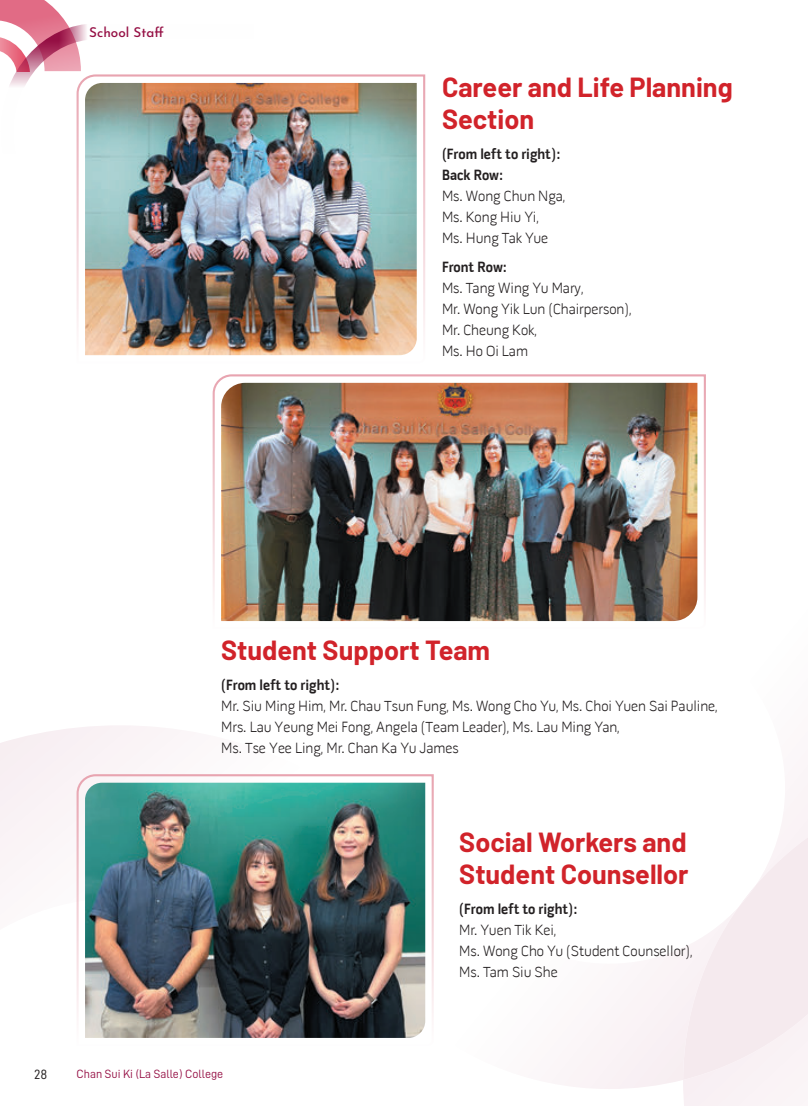
<style>
.page{position:relative;width:808px;height:1106px;background:#fff}
.page>*{position:absolute;margin:0;border:0;box-sizing:border-box;transform-origin:0 0}
.SA-title{font:700 27px/31.5px "Barlow";color:#d1232a}
.SA{font:300 15px "Pill Gothic 600 mg";color:#231f20;scale:.95 1}
.From_left_to_right{font:700 15px "Pill Gothic 600 mg";color:#231f20;scale:.95 1}
.t1{font:500 13.5px "Josefin Sans";color:#950f44}
.t2{font:13.5px "D DIN PRO Regular";color:#231f20}
.t3{font:12px "D DIN PRO Regular";color:#950f44}
</style>
<div class="page">
<svg style="left:0;top:0;width:87px;height:86px"></svg>
<div style="left:0;top:726px;width:166px;height:143px;background:#faf3f6"></div>
<svg style="left:564px;top:948px;width:119px;height:141px;fill:#faf4f6"></svg>
<svg style="left:683px;top:783px;width:125px;height:323px;fill:#faf3f6"></svg>
<svg style="left:683px;top:789px;width:125px;height:291px;fill:#f8f0f4"></svg>
<svg style="left:212px;top:374px;width:494px;height:248px"></svg>
<img style="left:221px;top:383px;width:476px;height:238px">
<svg style="left:75px;top:773px;width:359px;height:265px"></svg>
<img style="left:85px;top:782px;width:340px;height:255px">
<svg style="left:75px;top:73px;width:351px;height:283px"></svg>
<img style="left:85px;top:83px;width:332px;height:272px">
<p class="t1" style="left:89px;top:21px;width:76px">School Staff</p>
<p class="SA-title" style="left:442px;top:70px;width:292px">Career and Life Planning<br>Section</p>
<p class="From_left_to_right" style="left:442px;top:144px;width:126px">(From left to right):</p>
<p class="From_left_to_right" style="left:442px;top:165px;width:66px">Back Row:</p>
<p class="SA" style="left:442px;top:187px;width:131px">Ms. Wong Chun Nga,</p>
<p class="SA" style="left:442px;top:208px;width:103px">Ms. Kong Hiu Yi,</p>
<p class="SA" style="left:442px;top:229px;width:113px">Ms. Hung Tak Yue</p>
<p class="From_left_to_right" style="left:442px;top:258px;width:70px">Front Row:</p>
<p class="SA" style="left:442px;top:279px;width:150px">Ms. Tang Wing Yu Mary,</p>
<p class="SA" style="left:442px;top:300px;width:201px">Mr. Wong Yik Lun (Chairperson),</p>
<p class="SA" style="left:442px;top:321px;width:102px">Mr. Cheung Kok,</p>
<p class="SA" style="left:442px;top:342px;width:92px">Ms. Ho Oi Lam</p>
<p class="SA-title" style="left:221px;top:632px;width:270px">Student Support Team</p>
<p class="From_left_to_right" style="left:221px;top:675px;width:126px">(From left to right):</p>
<p class="SA" style="left:221px;top:697px;width:524px">Mr. Siu Ming Him, Mr. Chau Tsun Fung, Ms. Wong Cho Yu, Ms. Choi Yuen Sai Pauline,</p>
<p class="SA" style="left:221px;top:718px;width:421px">Mrs. Lau Yeung Mei Fong, Angela (Team Leader), Ms. Lau Ming Yan,</p>
<p class="SA" style="left:221px;top:739px;width:252px">Ms. Tse Yee Ling, Mr. Chan Ka Yu James</p>
<p class="SA-title" style="left:459px;top:825px;width:231px">Social Workers and<br>Student Counsellor</p>
<p class="From_left_to_right" style="left:459px;top:899px;width:126px">(From left to right):</p>
<p class="SA" style="left:459px;top:920px;width:104px">Mr. Yuen Tik Kei,</p>
<p class="SA" style="left:459px;top:941px;width:247px">Ms. Wong Cho Yu (Student Counsellor),</p>
<p class="SA" style="left:459px;top:962px;width:105px">Ms. Tam Siu She</p>
<p class="t2" style="left:34px;top:1067px;width:15px">28</p>
<p class="t3" style="left:77px;top:1067px;width:148px">Chan Sui Ki (La Salle) College</p>
</div>
